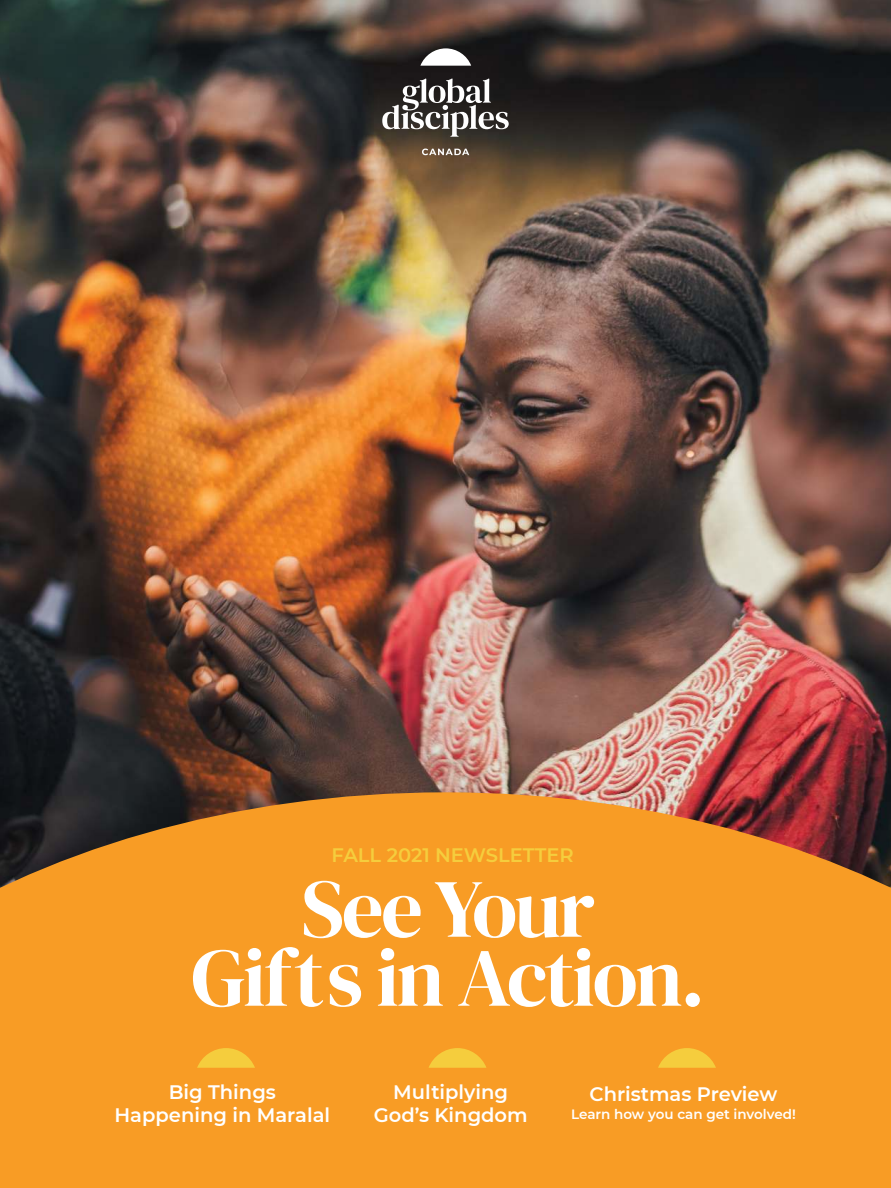
<style>
.page{position:relative;width:891px;height:1188px;background:#fff}
.page>*{position:absolute;margin:0;border:0;box-sizing:border-box;transform-origin:0 0}
.t1{font:82.5px/69px "DM Serif Display";letter-spacing:-.03em;color:#fff;text-align:center}
.t2{font:600 19.5px/22.5px "Montserrat";color:#fff;text-align:center}
.t3{font:600 19.5px "Montserrat";color:#f5cd3d}
.t4{font:600 13.5px "Montserrat";color:#fff}
</style>
<div class="page">
<img style="left:0;top:0;width:891px;height:792px">
<svg style="left:420px;top:48px;width:51px;height:18px"></svg>
<svg style="left:382px;top:78px;width:127px;height:59px"></svg>
<svg style="left:422px;top:149px;width:47px;height:6px"></svg>
<svg style="left:0;top:792px;width:891px;height:396px;fill:#f89c25"></svg>
<svg style="left:197px;top:1048px;width:58px;height:20px"></svg>
<svg style="left:429px;top:1048px;width:57px;height:20px"></svg>
<svg style="left:658px;top:1048px;width:58px;height:20px"></svg>
<p class="t3" style="left:332px;top:847px;width:244px">FALL 2021 NEWSLETTER</p>
<h1 class="t1" style="left:191px;top:883px;width:515px">See Your<br>Gifts in Action.</h1>
<p class="t2" style="left:115px;top:1082px;width:217px">Big Things<br>Happening in Maralal</p>
<p class="t2" style="left:374px;top:1082px;width:156px">Multiplying<br>God’s Kingdom</p>
<p class="t2" style="left:590px;top:1084px;width:189px">Christmas Preview</p>
<p class="t4" style="left:571px;top:1109px;width:226px">Learn how you can get involved!</p>
</div>
